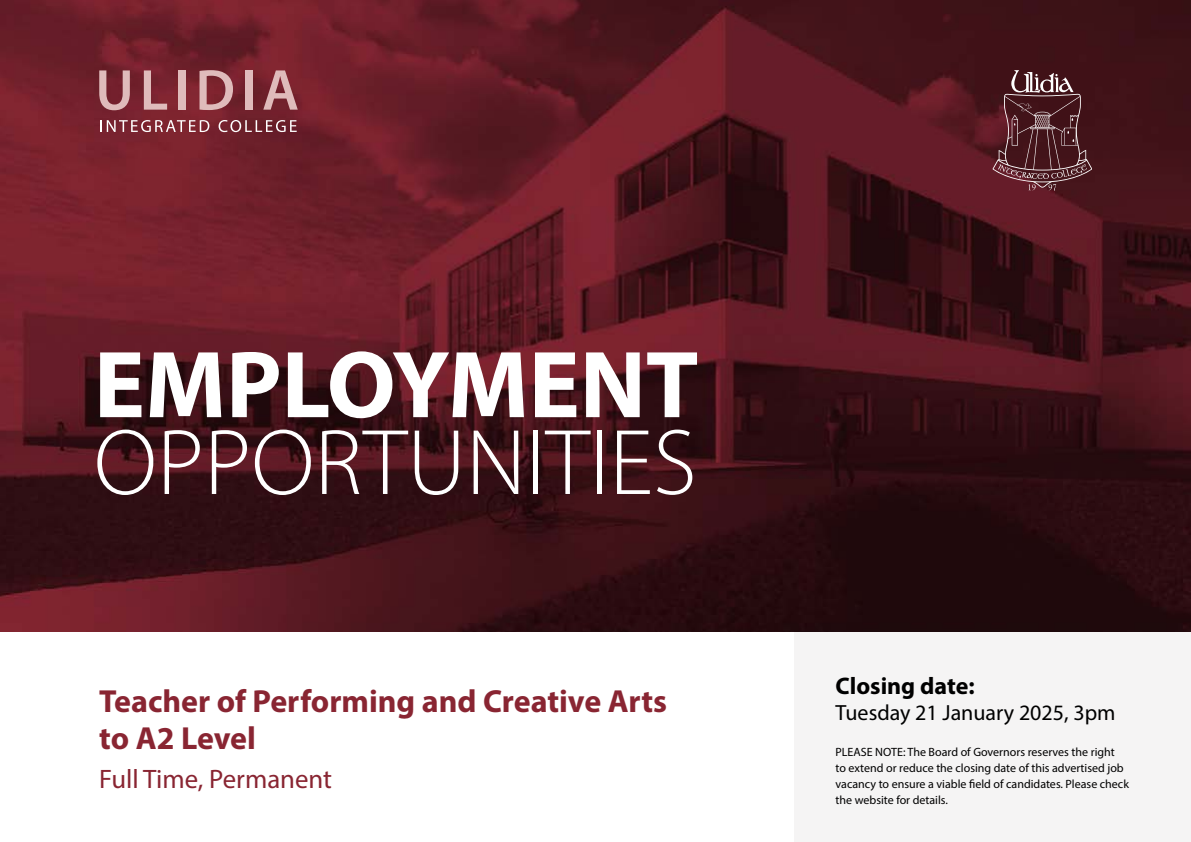
<style>
.page{position:relative;width:1191px;height:842px;background:#fff}
.page>*{position:absolute;margin:0;border:0;box-sizing:border-box;transform-origin:0 0}
.t1{font:700 96px "Myriad Pro";color:#fff}
.t2{font:300 94px "Myriad Pro";color:#fff}
.t3{font:700 32px/37.2px "Myriad Pro";color:#892532}
.t4{font:26.8px "Myriad Pro";color:#892532}
.t5{font:700 24px "Myriad Pro";color:#000}
.t6{font:22px "Myriad Pro";color:#000}
.t7{font:12px/16px "Myriad Pro";color:#000}
</style>
<div class="page">
<div style="left:794px;top:631px;width:397px;height:211px;background:#f5f4f4"></div>
<img style="left:0;top:0;width:1191px;height:631px">
<svg style="left:99px;top:70px;width:31px;height:40px"></svg>
<svg style="left:144px;top:70px;width:23px;height:40px"></svg>
<div style="left:178px;top:70px;width:7px;height:40px;background:#dfbbbb"></div>
<svg style="left:199px;top:70px;width:34px;height:40px"></svg>
<div style="left:245px;top:70px;width:7px;height:40px;background:#dfbbbb"></div>
<svg style="left:263px;top:70px;width:35px;height:40px"></svg>
<svg style="left:100px;top:120px;width:109px;height:12px"></svg>
<svg style="left:218px;top:120px;width:79px;height:12px"></svg>
<svg style="left:992px;top:70px;width:99px;height:120px;background:#5c2f35"></svg>
<h1 class="t1" style="left:94px;top:322px;width:606px">EMPLOYMENT</h1>
<h2 class="t2" style="left:94px;top:406px;width:604px">OPPORTUNITIES</h2>
<h3 class="t3" style="left:99px;top:681px;width:569px">Teacher of Performing and Creative Arts to A2 Level</h3>
<h3 class="t4" style="left:99px;top:762px;width:234px">Full Time, Permanent</h3>
<h3 class="t5" style="left:835px;top:670px;width:140px">Closing date:</h3>
<h3 class="t6" style="left:835px;top:699px;width:281px">Tuesday 21 January 2025, 3pm</h3>
<p class="t7" style="left:835px;top:744px;width:295px">PLEASE NOTE: The Board of Governors reserves the right<br>to extend or reduce the closing date of this advertised job vacancy to ensure a viable field of candidates. Please check the website for details.</p>
</div>
